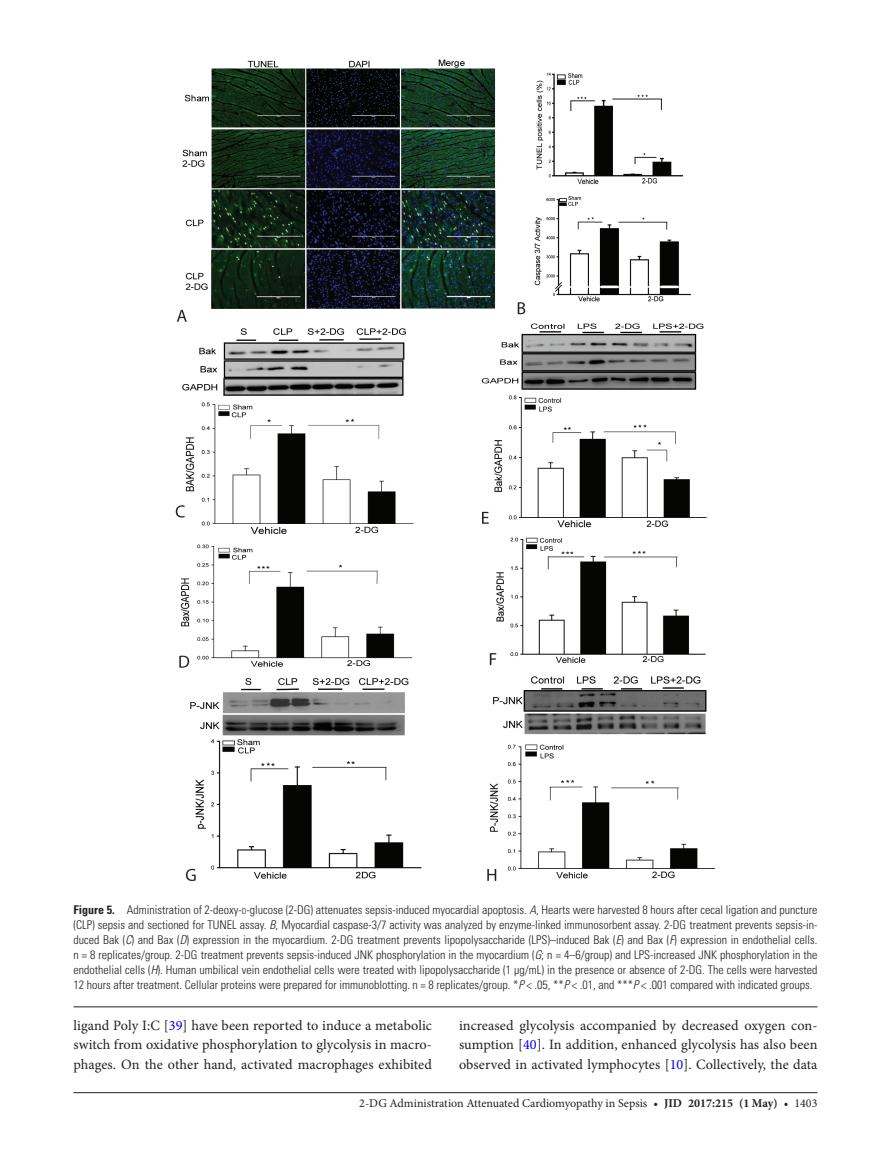
<style>
.page{position:relative;width:891px;height:1174px;background:#fff}
.page>*{position:absolute;margin:0;border:0;box-sizing:border-box;transform-origin:0 0}
.t1{font:14.25px/19.5px "Minion Pro";letter-spacing:.005em;color:#231f20;text-align:justify}
.t2{font:300 condensed 12px/15px "Univers LT Std";color:#231f20;text-align:justify}
.t3{font:12px "Minion Pro";color:#231f20}
.s1{font-weight:700}
.s2{font-size:8.4px}
.s3{font-style:italic}
.s4{color:#00f}
</style>
<div class="page">
<hr style="left:73px;top:1092px;width:744px;height:1px;background:#231f20">
<hr style="left:73px;top:1006px;width:744px;height:1px;background:#231f20">
<img style="left:176px;top:59px;width:540px;height:822px">
<p class="t2" style="left:73px;top:902px;width:746px"><span class="s1">Figure 5.</span> Administration of 2-deoxy-<span class="s2">d</span>-glucose (2-DG) attenuates sepsis-induced myocardial apoptosis. <span class="s3">A</span>, Hearts were harvested 8 hours after cecal ligation and puncture (CLP) sepsis and sectioned for TUNEL assay. <span class="s3">B</span>, Myocardial caspase-3/7 activity was analyzed by enzyme-linked immunosorbent assay. 2-DG treatment prevents sepsis-in&shy;duced Bak (<span class="s3">C</span>) and Bax (<span class="s3">D</span>) expression in the myocardium. 2-DG treatment prevents lipopolysaccharide (LPS)–induced Bak (<span class="s3">E</span>) and Bax (<span class="s3">F</span>) expression in endothelial cells. n = 8 replicates/group. 2-DG treatment prevents sepsis-induced JNK phosphorylation in the myocardium (<span class="s3">G</span>; n = 4–6/group) and LPS-increased JNK phosphorylation in the endothelial cells (<span class="s3">H</span>). Human umbilical vein endothelial cells were treated with lipopolysaccharide (1 µg/mL) in the presence or absence of 2-DG. The cells were harvested 12 hours after treatment. Cellular proteins were prepared for immunoblotting. n = 8 replicates/group. *<span class="s3">P</span> &lt; .05, **<span class="s3">P</span> &lt; .01, and ***<span class="s3">P</span> &lt; .001 compared with indicated groups.</p>
<p class="t1" style="left:73px;top:1015px;width:360px">ligand Poly I:C [<span class="s4">39</span>] have been reported to induce a metabolic switch from oxidative phosphorylation to glycolysis in macro&shy;phages. On the other hand, activated macrophages exhibited</p>
<p class="t1" style="left:459px;top:1015px;width:360px">increased glycolysis accompanied by decreased oxygen con&shy;sumption [<span class="s4">40</span>]. In addition, enhanced glycolysis has also been observed in activated lymphocytes [<span class="s4">10</span>]. Collectively, the data</p>
<p class="t3" style="left:359px;top:1095px;width:460px">2-DG Administration Attenuated Cardiomyopathy in Sepsis • <span class="s1">JID 2017:215 (1 May)</span> • 1403</p>
</div>
